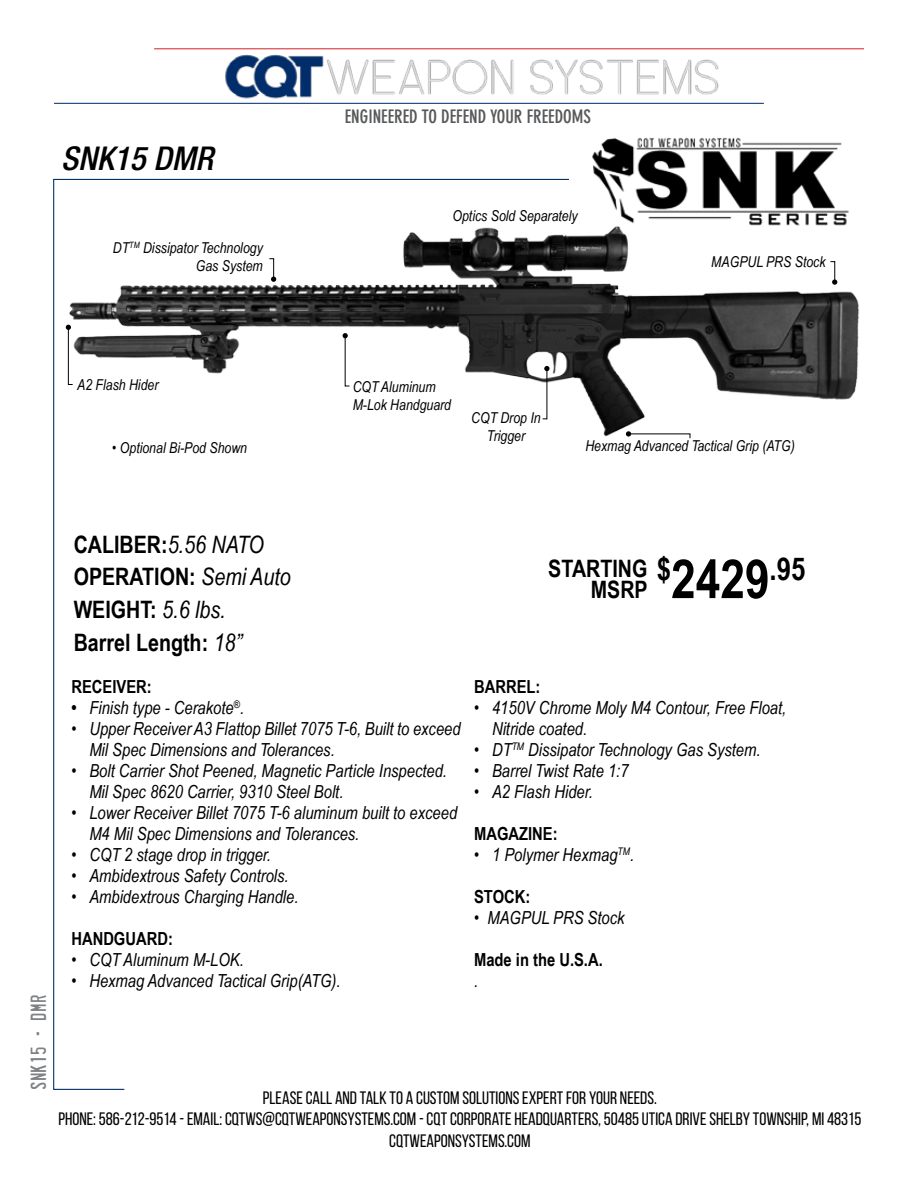
<style>
.page{position:relative;width:918px;height:1188px;background:#fff}
.page>*{position:absolute;margin:0;border:0;box-sizing:border-box;transform-origin:0 0}
.t1{font:700 54px "Arial Narrow";color:#000}
.t2{font:italic 500 condensed 32.85px "Helvetica Neue";color:#000}
.t3{font:700 31.5px "Arial Narrow";color:#000}
.t4{font:700 24px/32.8px "Arial Narrow";color:#000}
.t5{font:19.65px "License Plate";color:#808285}
.t6{font:700 condensed 18.45px "DIN Neuzeit Grotesk Std";color:#58595b}
.t7{font:italic 18px/21px "Arial Narrow";color:#000}
.t8{font:18px/21.6px "Bebas Neue";color:#000;text-align:center}
.t9{font:700 18px "Arial Narrow";color:#000}
.t10{font:italic 15px/18px "Arial Narrow";color:#000}
.s1{font-weight:400;font-style:italic}
.s2{font-weight:700;font-style:normal}
</style>
<div class="page">
<img style="left:570px;top:227px;width:289px;height:210px">
<svg style="left:53px;top:178px;width:517px;height:912px"></svg>
<img style="left:220px;top:49px;width:507px;height:54px">
<hr style="left:54px;top:103px;width:710px;height:1px;background:#002d6a">
<hr style="left:154px;top:48px;width:710px;height:1px;background:#d2232a">
<svg style="left:626px;top:431px;width:65px;height:8px"></svg>
<svg style="left:66px;top:325px;width:7px;height:60px"></svg>
<svg style="left:343px;top:333px;width:7px;height:54px"></svg>
<svg style="left:269px;top:258px;width:7px;height:24px"></svg>
<img style="left:592px;top:138px;width:257px;height:89px">
<svg style="left:542px;top:366px;width:8px;height:54px"></svg>
<svg style="left:830px;top:261px;width:7px;height:24px"></svg>
<h2 class="t2" style="left:61px;top:139px;width:153px">SNK15 DMR</h2>
<p class="t10" style="left:113px;top:239px;width:151px;text-align:right">DT<sup>TM</sup> Dissipator Technology<br>Gas System</p>
<p class="t6" style="left:345px;top:106px;width:248px">ENGINEERED TO DEFEND YOUR FREEDOMS</p>
<p class="t10" style="left:453px;top:206px;width:127px">Optics Sold Separately</p>
<p class="t10" style="left:711px;top:253px;width:116px">MAGPUL PRS Stock</p>
<p class="t10" style="left:77px;top:375px;width:83px">A2 Flash Hider</p>
<p class="t10" style="left:353px;top:377px;width:100px">CQT Aluminum<br>M-Lok Handguard</p>
<p class="t10" style="left:112px;top:439px;width:136px">• Optional Bi-Pod Shown</p>
<p class="t10" style="left:471px;top:408px;width:71px;text-align:center">CQT Drop In<br>Trigger</p>
<p class="t10" style="left:585px;top:437px;width:211px">Hexmag Advanced Tactical Grip (ATG)</p>
<p class="t5" style="left:29px;top:1090px;width:97px;rotate:-90deg">SNK15 - DMR</p>
<h3 class="t4" style="left:74px;top:527px;width:219px">CALIBER:<span class="s1">5.56 NATO<br></span>OPERATION: <span class="s1">Semi Auto<br></span>WEIGHT: <span class="s1">5.6 lbs.<br></span>Barrel Length: <span class="s1">18”</span></h3>
<p class="t9" style="left:71px;top:673px;width:82px">RECEIVER:</p>
<p class="t7" style="left:71px;top:697px;width:174px"><span class="s2">•</span> Finish type - Cerakote<sup>®</sup>.</p>
<p class="t7" style="left:89px;top:718px;width:373px;text-indent:-18px">• Upper Receiver A3 Flattop Billet 7075 T-6, Built to exceed<br>Mil Spec Dimensions and Tolerances.</p>
<p class="t7" style="left:89px;top:760px;width:359px;text-indent:-18px">• Bolt Carrier Shot Peened, Magnetic Particle Inspected.<br>Mil Spec 8620 Carrier, 9310 Steel Bolt.</p>
<p class="t7" style="left:89px;top:802px;width:369px;text-indent:-18px">• Lower Receiver Billet 7075 T-6 aluminum built to exceed<br>M4 Mil Spec Dimensions and Tolerances.</p>
<p class="t7" style="left:71px;top:844px;width:201px">• CQT 2 stage drop in trigger.</p>
<p class="t7" style="left:71px;top:865px;width:219px">• Ambidextrous Safety Controls.</p>
<p class="t7" style="left:71px;top:886px;width:229px">• Ambidextrous Charging Handle.</p>
<p class="t9" style="left:71px;top:925px;width:103px">HANDGUARD:</p>
<p class="t7" style="left:71px;top:949px;width:174px">• CQT Aluminum M-LOK.</p>
<p class="t7" style="left:71px;top:970px;width:271px">• Hexmag Advanced Tactical Grip(ATG).</p>
<h1 class="t1" style="left:657px;top:538px;width:114px"><sup>$</sup>2429</h1>
<h3 class="t4" style="left:548px;top:551px;width:101px">STARTING</h3>
<h3 class="t3" style="left:770px;top:545px;width:37px">.95</h3>
<h3 class="t4" style="left:591px;top:572px;width:58px">MSRP</h3>
<p class="t9" style="left:474px;top:673px;width:68px">BARREL:</p>
<p class="t7" style="left:492px;top:697px;width:296px;text-indent:-18px">• 4150V Chrome Moly M4 Contour, Free Float,<br>Nitride coated.</p>
<p class="t7" style="left:474px;top:739px;width:288px">• DT<sup>TM</sup> Dissipator Technology Gas System.</p>
<p class="t7" style="left:474px;top:760px;width:156px">• Barrel Twist Rate 1:7</p>
<p class="t7" style="left:474px;top:781px;width:120px">• A2 Flash Hider.</p>
<p class="t9" style="left:474px;top:820px;width:85px">MAGAZINE:</p>
<p class="t7" style="left:474px;top:844px;width:162px">• 1 Polymer Hexmag<sup>TM</sup>.</p>
<p class="t9" style="left:474px;top:883px;width:58px">STOCK:</p>
<p class="t7" style="left:474px;top:907px;width:152px">• MAGPUL PRS Stock</p>
<p class="t9" style="left:474px;top:946px;width:130px">Made in the U.S.A.</p>
<p class="t7" style="left:474px;top:970px;width:6px">.</p>
<p class="t8" style="left:58px;top:1086px;width:804px">PLEASE CALL AND TALK TO A CUSTOM SOLUTIONS EXPERT FOR YOUR NEEDS.<br>PHONE: 586-212-9514 - EMAIL: CQTWS@CQTWEAPONSYSTEMS.COM - CQT CORPORATE HEADQUARTERS, 50485 UTICA DRIVE SHELBY TOWNSHIP, MI 48315<br>CQTWEAPONSYSTEMS.COM</p>
</div>
